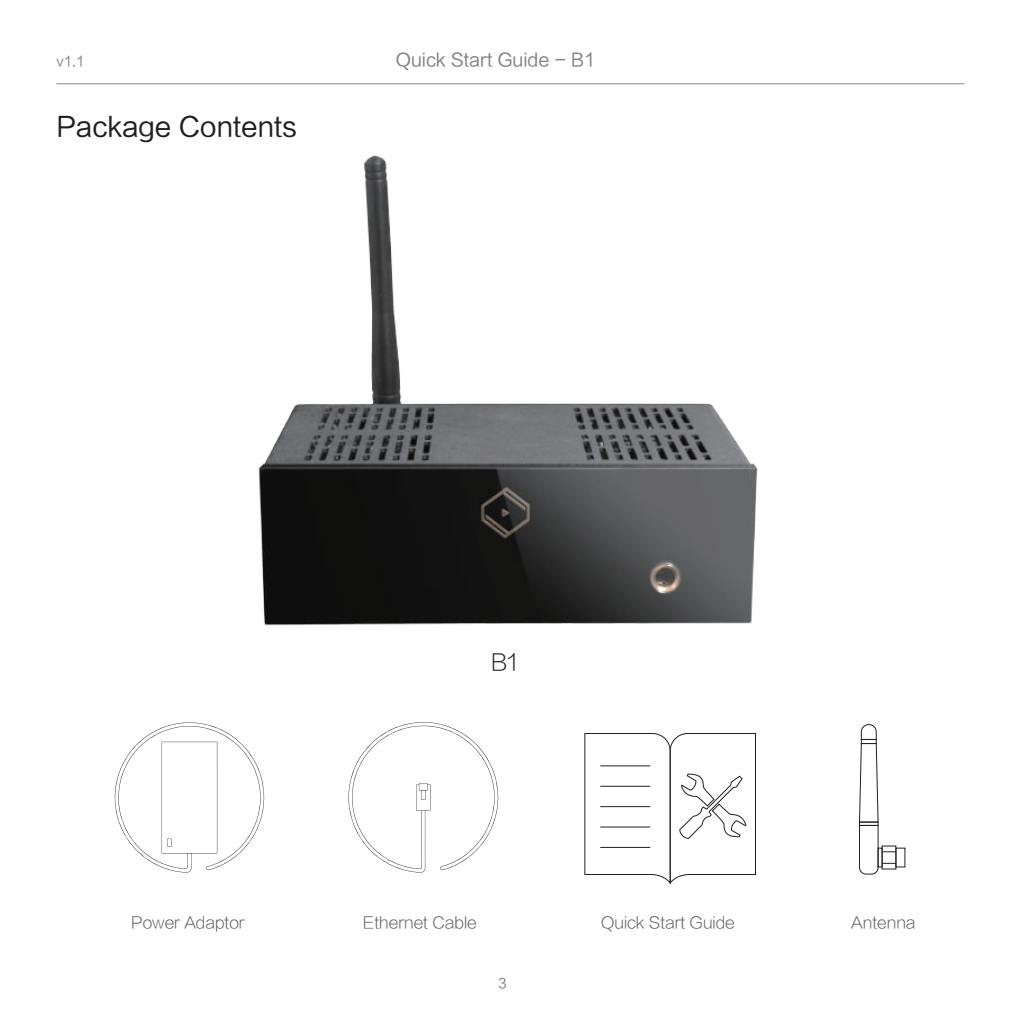
<style>
.page{position:relative;width:1021px;height:1021px;background:#fff}
.page>*{position:absolute;margin:0;border:0;box-sizing:border-box;transform-origin:0 0}
.t1{font:27px "FZLTHK GBK1 0";color:#231f20}
.t2{font:22.5px "FZLTXHJW GB1 0";color:#231f20}
.t3{font:18px "FZLTHK GBK1 0";color:#808285}
.t4{font:15.75px "FZLTXHJW GB1 0";color:#57585a}
.t5{font:13.5px "FZLTHK GBK1 0";color:#808285}
</style>
<div class="page">
<img style="left:258px;top:155px;width:500px;height:471px">
<hr style="left:56px;top:83px;width:908px;height:1px;background:#939598">
<svg style="left:348px;top:722px;width:150px;height:150px"></svg>
<svg style="left:115px;top:722px;width:149px;height:150px"></svg>
<svg style="left:584px;top:733px;width:172px;height:151px"></svg>
<div style="left:881px;top:845px;width:15px;height:24px;border:1px solid #231f20"></div>
<svg style="left:859px;top:724px;width:36px;height:150px"></svg>
<p class="t5" style="left:56px;top:54px;width:29px">v1.1</p>
<h1 class="t1" style="left:56px;top:111px;width:243px">Package Contents</h1>
<p class="t3" style="left:396px;top:50px;width:201px">Quick Start Guide - B1</p>
<h2 class="t2" style="left:491px;top:650px;width:29px">B1</h2>
<p class="t4" style="left:131px;top:914px;width:115px">Power Adaptor</p>
<p class="t4" style="left:363px;top:914px;width:115px">Ethernet Cable</p>
<p class="t4" style="left:601px;top:914px;width:135px">Quick Start Guide</p>
<p class="t4" style="left:851px;top:914px;width:66px">Antenna</p>
<p class="t5" style="left:498px;top:976px;width:10px">3</p>
</div>
